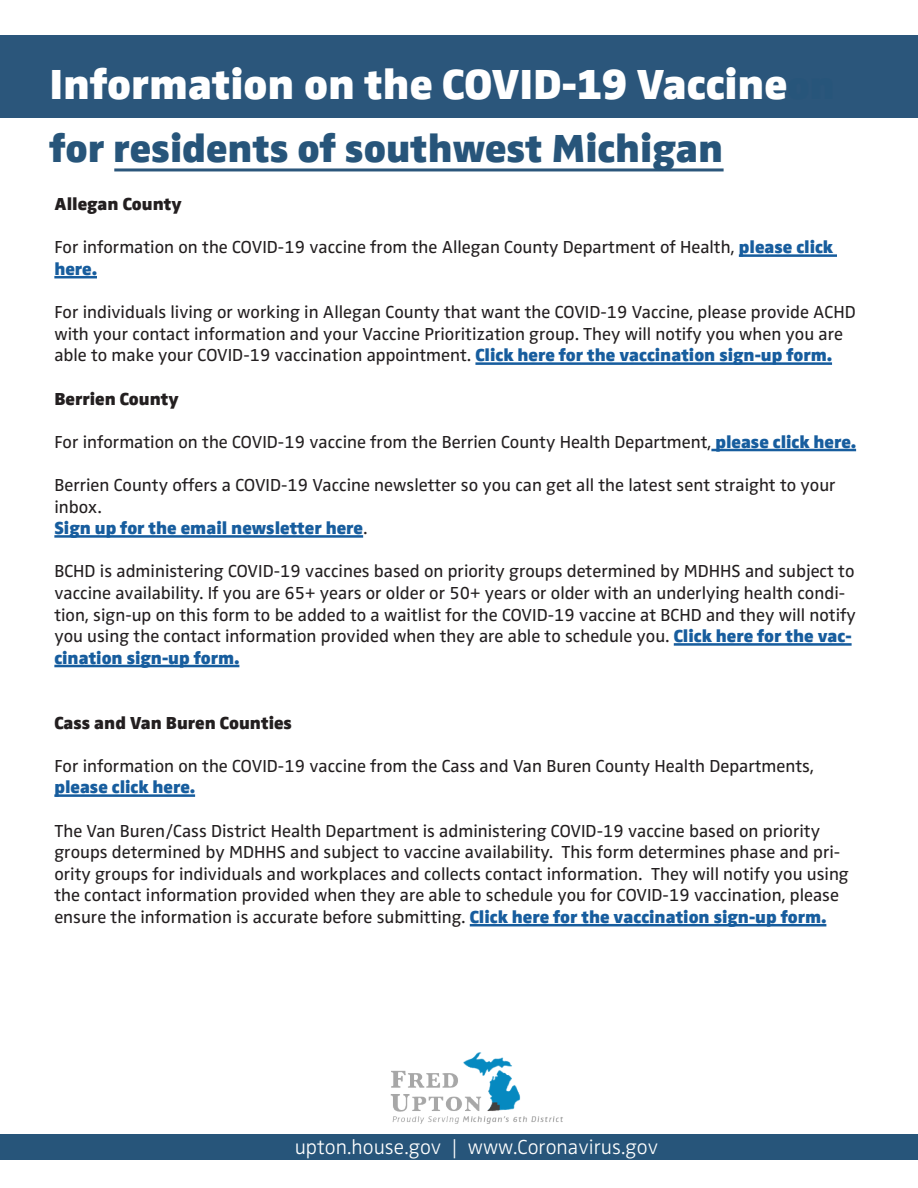
<style>
.page{position:relative;width:918px;height:1188px;background:#fff}
.page>*{position:absolute;margin:0;border:0;box-sizing:border-box;transform-origin:0 0}
.t1{font:900 43.5px "Zwo Pro";color:#fff}
.t2{font:900 40.5px "Zwo Pro";color:#27557a}
.t3{font:300 21px "Zwo Pro";color:#fff}
.t4{font:18px/21.6px "Zwo Pro";color:#231f20}
.t5{font:900 18px "Zwo Pro";color:#231f20}
.t6{font:900 18px "Zwo Pro";color:#175d9e}
.s1{font-size:40.5px;color:#27557a}
.s2{font-weight:900;color:#175d9e}
.s3{font-weight:400;color:#231f20}
</style>
<div class="page">
<div style="left:0;top:1134px;width:918px;height:26px;background:#27557a"></div>
<img style="left:390px;top:1052px;width:173px;height:72px">
<hr style="left:739px;top:254px;width:98px;height:3px;background:#175d9e">
<hr style="left:54px;top:276px;width:43px;height:2px;background:#175d9e">
<hr style="left:475px;top:362px;width:357px;height:3px;background:#175d9e">
<hr style="left:711px;top:449px;width:145px;height:2px;background:#175d9e">
<hr style="left:54px;top:535px;width:309px;height:3px;background:#175d9e">
<hr style="left:674px;top:643px;width:178px;height:3px;background:#175d9e">
<hr style="left:54px;top:665px;width:185px;height:2px;background:#175d9e">
<hr style="left:54px;top:794px;width:141px;height:3px;background:#175d9e">
<hr style="left:470px;top:924px;width:356px;height:2px;background:#175d9e">
<hr style="left:114px;top:168px;width:610px;height:3px;background:#2b567b">
<div style="left:0;top:35px;width:918px;height:83px;background:#2b567b"></div>
<p class="t1" style="left:50px;top:51px;width:787px">Information on the COVID-19 Vaccine<span class="s1">on</span></p>
<p class="t2" style="left:50px;top:117px;width:675px">for residents of southwest Michigan</p>
<p class="t5" style="left:54px;top:190px;width:129px">Allegan County</p>
<p class="t4" style="left:54px;top:235px;width:780px">For information on the COVID-19 vaccine from the Allegan County Department of Health, <span class="s2">please click here.</span></p>
<p class="t4" style="left:54px;top:300px;width:803px">For individuals living or working in Allegan County that want the COVID-19 Vaccine, please provide ACHD with your contact information and your Vaccine Prioritization group. They will notify you when you are able to make your COVID-19 vaccination appointment. <span class="s2">Click here for the vaccination sign-up form.</span></p>
<p class="t5" style="left:54px;top:385px;width:126px">Berrien County</p>
<p class="t4" style="left:54px;top:430px;width:803px">For information on the COVID-19 vaccine from the Berrien County Health Department, <span class="s2">please click here.</span></p>
<p class="t4" style="left:54px;top:473px;width:783px">Berrien County offers a COVID-19 Vaccine newsletter so you can get all the latest sent straight to your inbox.</p>
<p class="t6" style="left:54px;top:514px;width:314px">Sign up for the email newsletter here<span class="s3">.</span></p>
<p class="t4" style="left:54px;top:559px;width:803px">BCHD is administering COVID-19 vaccines based on priority groups determined by MDHHS and subject to vaccine availability. If you are 65+ years or older or 50+ years or older with an underlying health condi&shy;tion, sign-up on this form to be added to a waitlist for the COVID-19 vaccine at BCHD and they will notify you using the contact information provided when they are able to schedule you. <span class="s2">Click here for the vac&shy;cination sign-up form.</span></p>
<p class="t5" style="left:54px;top:709px;width:239px">Cass and Van Buren Counties</p>
<p class="t4" style="left:54px;top:754px;width:761px">For information on the COVID-19 vaccine from the Cass and Van Buren County Health Departments, <span class="s2">please click here.</span></p>
<p class="t4" style="left:54px;top:819px;width:796px">The Van Buren/Cass District Health Department is administering COVID-19 vaccine based on priority groups determined by MDHHS and subject to vaccine availability. This form determines phase and pri&shy;ority groups for individuals and workplaces and collects contact information. They will notify you using the contact information provided when they are able to schedule you for COVID-19 vaccination, please ensure the information is accurate before submitting. <span class="s2">Click here for the vaccination sign-up form.</span></p>
<p class="t3" style="left:295px;top:1131px;width:365px">upton.house.gov | www.Coronavirus.gov</p>
</div>
